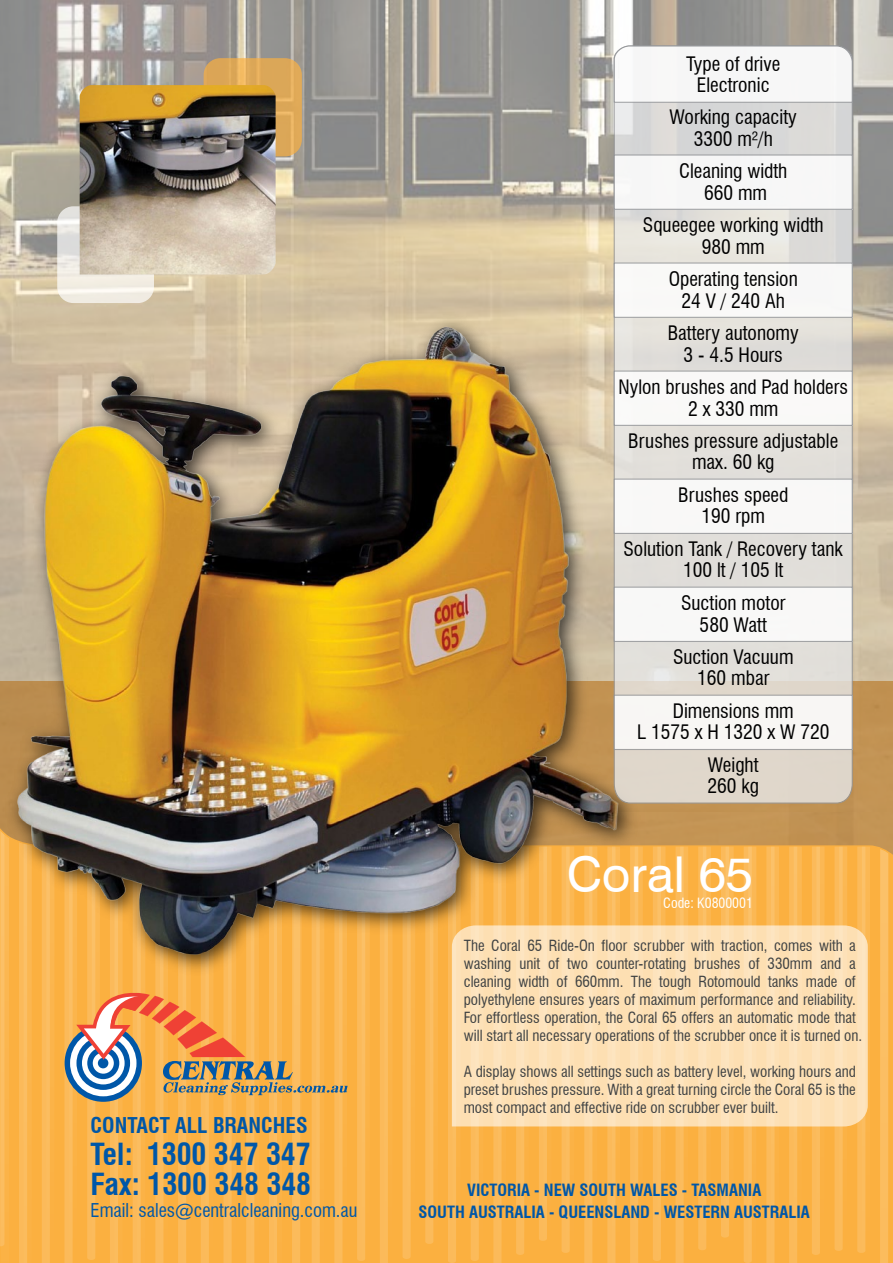
<style>
.page{position:relative;width:893px;height:1263px;background:#fff}
.page>*{position:absolute;margin:0;border:0;box-sizing:border-box;transform-origin:0 0}
.t1{font:49.5px "Swiss 721 BT";color:#fff}
.t2{font:700 condensed 29.7px/29.7px "Swiss 721 BT";color:#0057a8}
.t3{font:700 condensed 21.3px "Swiss 721 BT";color:#0057a8}
.t4{font:condensed 19.5px/21.5px "Swiss 721 BT";color:#000;text-align:center}
.t5{font:condensed 19.35px "Swiss 721 BT";color:#000}
.t6{font:condensed 18.6px "Swiss 721 BT";color:#0057a8}
.t7{font:700 condensed 16.5px/21.5px "Swiss 721 BT";color:#0057a8;text-align:center}
.t8{font:condensed 15px/18px "Swiss 721 BT";color:#3f4243}
.t9{font:condensed 13.8px "Swiss 721 BT";color:#fff}
</style>
<div class="page">
<img style="left:0;top:0;width:893px;height:681px">
<div style="left:0;top:681px;width:893px;height:206px;background:#c39454"></div>
<div style="left:9px;top:845px;width:884px;height:418px;background:#fbb040"></div>
<div style="left:880px;top:845px;width:8px;height:418px;background:#fbbe63"></div>
<svg style="left:857px;top:845px;width:13px;height:418px;background:#fab753"></svg>
<svg style="left:834px;top:845px;width:13px;height:418px;background:#fab753"></svg>
<svg style="left:812px;top:845px;width:12px;height:418px;background:#fab855"></svg>
<svg style="left:789px;top:845px;width:13px;height:418px;background:#fab854"></svg>
<svg style="left:766px;top:845px;width:13px;height:418px;background:#fab855"></svg>
<svg style="left:744px;top:845px;width:12px;height:418px;background:#fab957"></svg>
<svg style="left:630px;top:1126px;width:13px;height:137px;background:#fbb752"></svg>
<svg style="left:721px;top:845px;width:13px;height:418px;background:#fab753"></svg>
<svg style="left:698px;top:845px;width:13px;height:405px;background:#fab854"></svg>
<svg style="left:675px;top:845px;width:13px;height:418px;background:#fab854"></svg>
<svg style="left:607px;top:1126px;width:13px;height:137px;background:#fbb752"></svg>
<svg style="left:584px;top:1126px;width:13px;height:137px;background:#fbb752"></svg>
<svg style="left:653px;top:845px;width:12px;height:418px;background:#fab856"></svg>
<svg style="left:562px;top:1126px;width:12px;height:137px;background:#fbb651"></svg>
<svg style="left:539px;top:1126px;width:13px;height:137px;background:#fbb54f"></svg>
<svg style="left:516px;top:1126px;width:13px;height:129px;background:#fbb651"></svg>
<svg style="left:493px;top:1126px;width:13px;height:137px;background:#fbb751"></svg>
<svg style="left:471px;top:1126px;width:12px;height:137px;background:#fbb752"></svg>
<svg style="left:448px;top:982px;width:13px;height:281px;background:#fbb854"></svg>
<svg style="left:425px;top:982px;width:13px;height:281px;background:#fbb752"></svg>
<svg style="left:403px;top:982px;width:12px;height:277px;background:#fbb754"></svg>
<svg style="left:380px;top:982px;width:13px;height:281px;background:#fbb753"></svg>
<svg style="left:357px;top:982px;width:13px;height:281px;background:#fbb753"></svg>
<svg style="left:19px;top:982px;width:13px;height:281px;background:#fbb855"></svg>
<svg style="left:0;top:982px;width:9px;height:281px;background:#fbb854"></svg>
<svg style="left:42px;top:982px;width:12px;height:281px;background:#fbb854"></svg>
<svg style="left:204px;top:59px;width:97px;height:97px;background:#dfa959"></svg>
<div style="left:204px;top:58px;width:98px;height:98px;border:2px solid #fbb040;border-radius:16px"></div>
<svg style="left:57px;top:206px;width:97px;height:97px;background:#edeae2"></svg>
<img style="left:80px;top:85px;width:196px;height:189px">
<img style="left:0;top:310px;width:645px;height:655px">
<svg style="left:452px;top:925px;width:416px;height:201px;background:#fce0b6"></svg>
<svg style="left:614px;top:103px;width:239px;height:701px;background:#dfdbd6"></svg>
<svg style="left:614px;top:45px;width:239px;height:58px"></svg>
<div style="left:614px;top:155px;width:238px;height:54px;background:#f6f7f7"></div>
<div style="left:614px;top:154px;width:239px;height:56px;border:1px solid #939598"></div>
<div style="left:614px;top:263px;width:238px;height:54px;background:#f9f9f7"></div>
<div style="left:614px;top:262px;width:239px;height:56px;border:1px solid #939598"></div>
<div style="left:614px;top:371px;width:238px;height:54px;background:#f9f9f8"></div>
<div style="left:614px;top:370px;width:239px;height:56px;border:1px solid #939598"></div>
<div style="left:614px;top:479px;width:238px;height:54px;background:#f9f8f7"></div>
<div style="left:614px;top:478px;width:239px;height:56px;border:1px solid #939598"></div>
<div style="left:614px;top:587px;width:238px;height:54px;background:#f8f8f7"></div>
<div style="left:614px;top:587px;width:239px;height:55px;border:1px solid #939598"></div>
<div style="left:614px;top:695px;width:238px;height:54px;background:#f8f7f4"></div>
<div style="left:614px;top:695px;width:239px;height:55px;border:1px solid #939598"></div>
<svg style="left:64px;top:814px;width:284px;height:449px;background:#cc9a55"></svg>
<h3 class="t3" style="left:91px;top:1112px;width:219px">CONTACT ALL BRANCHES</h3>
<h2 class="t2" style="left:91px;top:1140px;width:222px">Tel: 1300 347 347<br>Fax: 1300 348 348</h2>
<p class="t6" style="left:91px;top:1199px;width:269px">Email: sales@centralcleaning.com.au</p>
<h3 class="t4" style="left:686px;top:53px;width:95px">Type of drive<br>Electronic</h3>
<h3 class="t4" style="left:670px;top:107px;width:129px">Working capacity<br>3300 m²/h</h3>
<h3 class="t4" style="left:679px;top:161px;width:110px">Cleaning width<br>660 mm</h3>
<h3 class="t4" style="left:643px;top:214px;width:182px">Squeegee working width<br>980 mm</h3>
<h3 class="t4" style="left:669px;top:268px;width:131px">Operating tension<br>24 V / 240 Ah</h3>
<h3 class="t4" style="left:668px;top:322px;width:133px">Battery autonomy<br>3 - 4.5 Hours</h3>
<p class="t5" style="left:618px;top:375px;width:231px">Nylon brushes and Pad holders</p>
<h3 class="t4" style="left:628px;top:392px;width:211px;line-height:32.5px">2 x 330 mm<br>Brushes pressure adjustable</h3>
<h3 class="t4" style="left:678px;top:446px;width:112px;line-height:32.5px">max. 60 kg<br>Brushes speed</h3>
<h3 class="t4" style="left:623px;top:500px;width:221px;line-height:32.5px">190 rpm<br>Solution Tank / Recovery tank</h3>
<h3 class="t4" style="left:681px;top:554px;width:106px;line-height:32.7px;text-align:left">100 lt / 105 lt<br>Suction motor</h3>
<h3 class="t4" style="left:673px;top:608px;width:122px;line-height:32.5px">580 Watt<br>Suction Vacuum</h3>
<h3 class="t4" style="left:673px;top:662px;width:123px;line-height:32.5px">160 mbar<br>Dimensions mm</h3>
<h3 class="t4" style="left:637px;top:716px;width:194px;line-height:32.5px">L 1575 x H 1320 x W 720<br>Weight</h3>
<h3 class="t4" style="left:707px;top:775px;width:53px">260 kg</h3>
<h1 class="t1" style="left:567px;top:844px;width:188px">Coral 65</h1>
<p class="t9" style="left:663px;top:895px;width:91px">Code: K0800001</p>
<p class="t8" style="left:464px;top:937px;width:400px">The Coral 65 Ride-On floor scrubber with traction, comes with a washing unit of two counter-rotating brushes of 330mm and a cleaning width of 660mm. The tough Rotomould tanks made of polyethylene ensures years of maximum performance and reliability.<br>For effortless operation, the Coral 65 offers an automatic mode that will start all necessary operations of the scrubber once it is turned on.</p>
<p class="t8" style="left:464px;top:1063px;width:394px;text-align:justify">A display shows all settings such as battery level, working hours and preset brushes pressure. With a great turning circle the Coral 65 is the most compact and effective ride on scrubber ever built.</p>
<p class="t7" style="left:419px;top:1179px;width:393px">VICTORIA - NEW SOUTH WALES - TASMANIA<br>SOUTH AUSTRALIA - QUEENSLAND - WESTERN AUSTRALIA</p>
</div>
